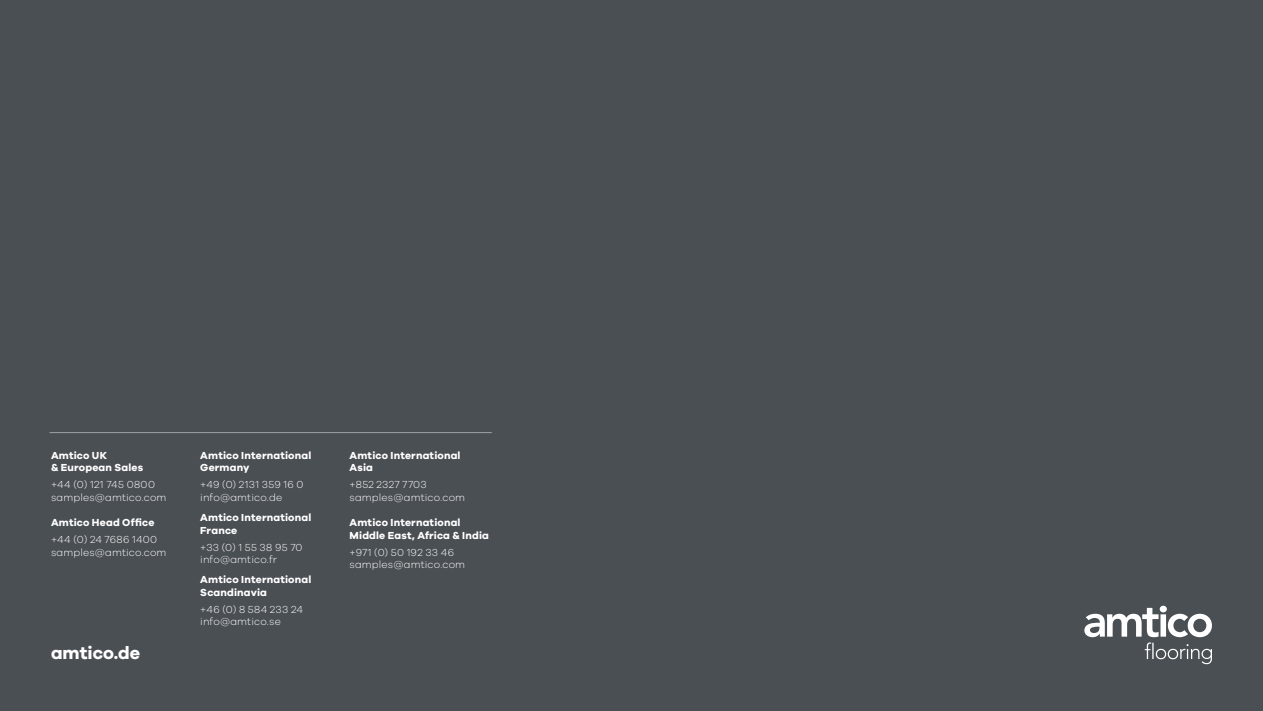
<style>
.page{position:relative;width:1263px;height:711px;background:#fff}
.page>*{position:absolute;margin:0;border:0;box-sizing:border-box;transform-origin:0 0}
.t1{font:700 18px "Galano Grotesque";color:#fff}
.t2{font:300 10.5px/12.6px "Galano Grotesque";letter-spacing:.015em;color:#fff}
.t3{font:700 10.5px/12.6px "Galano Grotesque";letter-spacing:.015em;color:#fff}
</style>
<div class="page">
<div style="left:0;top:0;width:1263px;height:710px;background:#4a4f54"></div>
<hr style="left:50px;top:432px;width:442px;height:1px;background:#9fa2a5">
<svg style="left:1084px;top:605px;width:128px;height:31px"></svg>
<svg style="left:1145px;top:642px;width:67px;height:21px"></svg>
<p class="t3" style="left:51px;top:448px;width:94px">Amtico UK<br>&amp; European Sales</p>
<p class="t2" style="left:51px;top:478px;width:117px">+44 (0) 121 745 0800 samples@amtico.com</p>
<p class="t3" style="left:51px;top:515px;width:105px">Amtico Head Office</p>
<p class="t2" style="left:51px;top:532px;width:117px">+44 (0) 24 7686 1400 samples@amtico.com</p>
<h1 class="t1" style="left:51px;top:641px;width:91px">amtico.de</h1>
<p class="t3" style="left:200px;top:448px;width:112px">Amtico International<br>Germany</p>
<p class="t2" style="left:200px;top:478px;width:105px">+49 (0) 2131 359 16 0 info@amtico.de</p>
<p class="t3" style="left:200px;top:510px;width:112px">Amtico International<br>France</p>
<p class="t2" style="left:200px;top:540px;width:104px">+33 (0) 1 55 38 95 70 info@amtico.fr</p>
<p class="t3" style="left:200px;top:572px;width:112px">Amtico International<br>Scandinavia</p>
<p class="t2" style="left:200px;top:602px;width:104px">+46 (0) 8 584 233 24 info@amtico.se</p>
<p class="t3" style="left:350px;top:448px;width:112px">Amtico International<br>Asia</p>
<p class="t2" style="left:350px;top:478px;width:117px">+852 2327 7703 samples@amtico.com</p>
<p class="t3" style="left:350px;top:515px;width:141px">Amtico International<br>Middle East, Africa &amp; India</p>
<p class="t2" style="left:350px;top:545px;width:117px">+971 (0) 50 192 33 46 samples@amtico.com</p>
</div>
